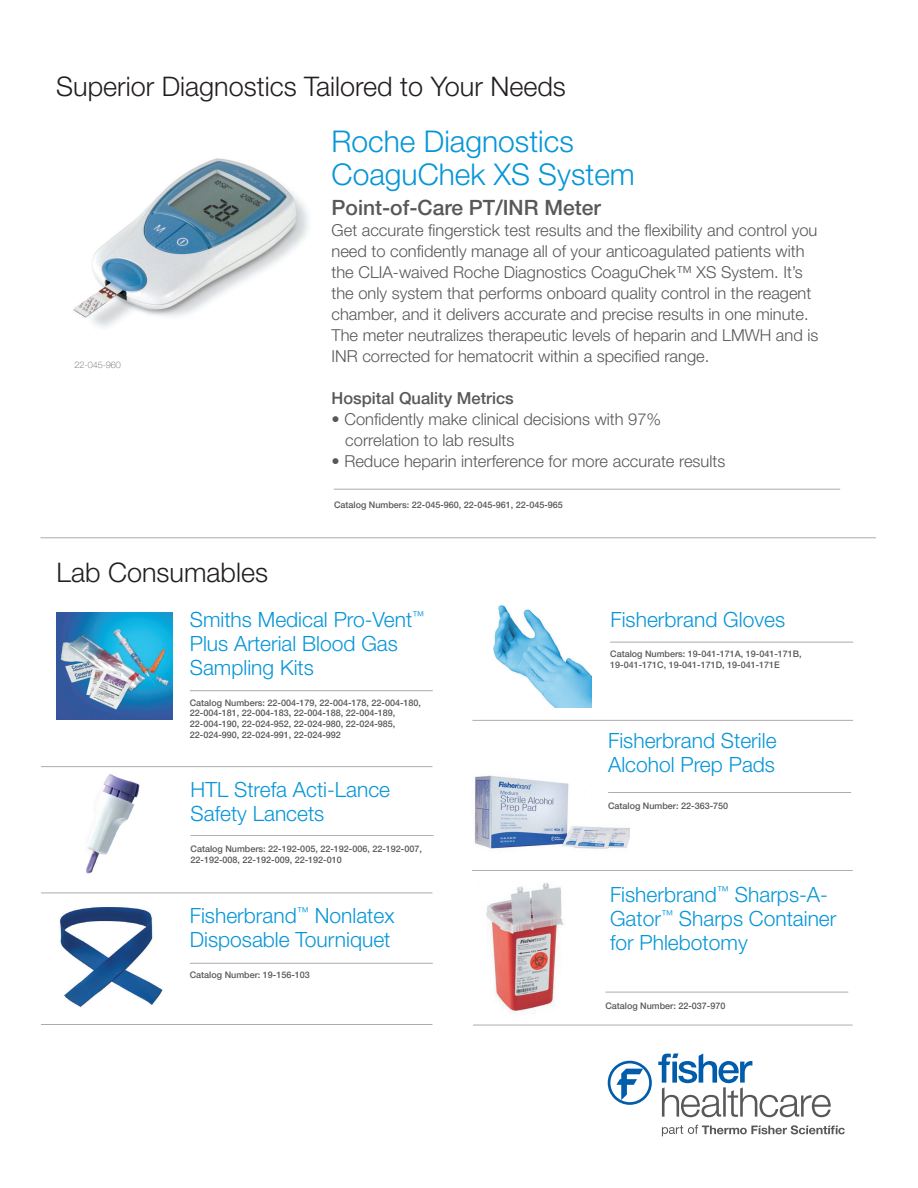
<style>
.page{position:relative;width:918px;height:1188px;background:#fff}
.page>*{position:absolute;margin:0;border:0;box-sizing:border-box;transform-origin:0 0}
.t1{font:300 30px/33px "Helvetica Neue LT Pro";color:#0696d7}
.t2{font:300 27px "Helvetica Neue LT Std";color:#231f20}
.t3{font:300 21px/24px "Helvetica Neue LT Pro";color:#0696d7}
.t4{font:500 21px "Helvetica Neue LT Pro";color:#57585a}
.t5{font:300 16.5px/21px "Helvetica Neue LT Pro";color:#57585a}
.t6{font:500 16.5px "Helvetica Neue LT Pro";color:#57585a}
.t7{font:500 9px/10.8px "Helvetica Neue LT Pro";color:#57585a}
.t8{font:100 9px "Helvetica Neue LT Pro";color:#57585a}
</style>
<div class="page">
<img style="left:486px;top:882px;width:77px;height:131px">
<img style="left:474px;top:775px;width:156px;height:74px">
<img style="left:60px;top:907px;width:103px;height:101px">
<hr style="left:190px;top:690px;width:243px;height:1px;background:#57585a">
<hr style="left:605px;top:992px;width:243px;height:1px;background:#57585a">
<hr style="left:190px;top:963px;width:243px;height:1px;background:#57585a">
<hr style="left:610px;top:642px;width:243px;height:1px;background:#57585a">
<hr style="left:608px;top:792px;width:243px;height:1px;background:#57585a">
<img style="left:56px;top:612px;width:117px;height:107px">
<img style="left:493px;top:605px;width:99px;height:102px">
<img style="left:86px;top:774px;width:54px;height:100px">
<hr style="left:41px;top:766px;width:391px;height:1px;background:#57585a">
<hr style="left:472px;top:870px;width:381px;height:1px;background:#57585a">
<hr style="left:473px;top:1025px;width:380px;height:1px;background:#57585a">
<hr style="left:41px;top:1024px;width:391px;height:1px;background:#57585a">
<hr style="left:472px;top:720px;width:381px;height:1px;background:#57585a">
<hr style="left:41px;top:893px;width:391px;height:1px;background:#57585a">
<hr style="left:191px;top:835px;width:243px;height:1px;background:#57585a">
<hr style="left:40px;top:538px;width:836px;height:1px;background:#57585a">
<hr style="left:334px;top:489px;width:506px;height:1px;background:#57585a">
<img style="left:73px;top:158px;width:236px;height:170px">
<svg style="left:658px;top:1053px;width:173px;height:64px"></svg>
<svg style="left:662px;top:1125px;width:183px;height:11px"></svg>
<svg style="left:608px;top:1061px;width:44px;height:44px"></svg>
<p class="t2" style="left:56px;top:70px;width:511px">Superior Diagnostics Tailored to Your Needs</p>
<p class="t8" style="left:75px;top:359px;width:48px">22-045-960</p>
<p class="t2" style="left:57px;top:556px;width:213px">Lab Consumables</p>
<p class="t1" style="left:332px;top:124px;width:305px">Roche Diagnostics<br>CoaguChek XS System</p>
<p class="t4" style="left:332px;top:195px;width:271px">Point-of-Care PT/INR Meter</p>
<p class="t5" style="left:332px;top:220px;width:488px">Get accurate fingerstick test results and the flexibility and control you need to confidently manage all of your anticoagulated patients with the CLIA-waived Roche Diagnostics CoaguChek™ XS System. It’s the only system that performs onboard quality control in the reagent chamber, and it delivers accurate and precise results in one minute.<br>The meter neutralizes therapeutic levels of heparin and LMWH and is INR corrected for hematocrit within a specified range.</p>
<p class="t6" style="left:332px;top:388px;width:184px">Hospital Quality Metrics</p>
<p class="t5" style="left:345px;top:409px;width:317px;text-indent:-14px">• Confidently make clinical decisions with 97% correlation to lab results</p>
<p class="t5" style="left:332px;top:451px;width:395px">• Reduce heparin interference for more accurate results</p>
<p class="t7" style="left:334px;top:499px;width:230px">Catalog Numbers: 22-045-960, 22-045-961, 22-045-965</p>
<p class="t3" style="left:190px;top:607px;width:236px">Smiths Medical Pro-Vent<sup>™<br></sup>Plus Arterial Blood Gas<br>Sampling Kits</p>
<p class="t7" style="left:190px;top:697px;width:233px">Catalog Numbers: 22-004-179, 22-004-178, 22-004-180, 22-004-181, 22-004-183, 22-004-188, 22-004-189, 22-004-190, 22-024-952, 22-024-980, 22-024-985, 22-024-990, 22-024-991, 22-024-992</p>
<p class="t3" style="left:191px;top:777px;width:201px">HTL Strefa Acti-Lance<br>Safety Lancets</p>
<p class="t7" style="left:191px;top:843px;width:233px">Catalog Numbers: 22-192-005, 22-192-006, 22-192-007,<br>22-192-008, 22-192-009, 22-192-010</p>
<p class="t3" style="left:190px;top:903px;width:206px">Fisherbrand<sup>™</sup> Nonlatex<br>Disposable Tourniquet</p>
<p class="t7" style="left:190px;top:970px;width:122px">Catalog Number: 19-156-103</p>
<p class="t3" style="left:610px;top:607px;width:176px">Fisherbrand Gloves</p>
<p class="t7" style="left:610px;top:648px;width:193px">Catalog Numbers: 19-041-171A, 19-041-171B,<br>19-041-171C, 19-041-171D, 19-041-171E</p>
<p class="t3" style="left:608px;top:728px;width:170px">Fisherbrand Sterile<br>Alcohol Prep Pads</p>
<p class="t7" style="left:608px;top:800px;width:122px">Catalog Number: 22-363-750</p>
<p class="t3" style="left:610px;top:882px;width:228px">Fisherbrand<sup>™</sup> Sharps-A-<br>Gator<sup>™</sup> Sharps Container for Phlebotomy</p>
<p class="t7" style="left:605px;top:1000px;width:122px">Catalog Number: 22-037-970</p>
</div>
